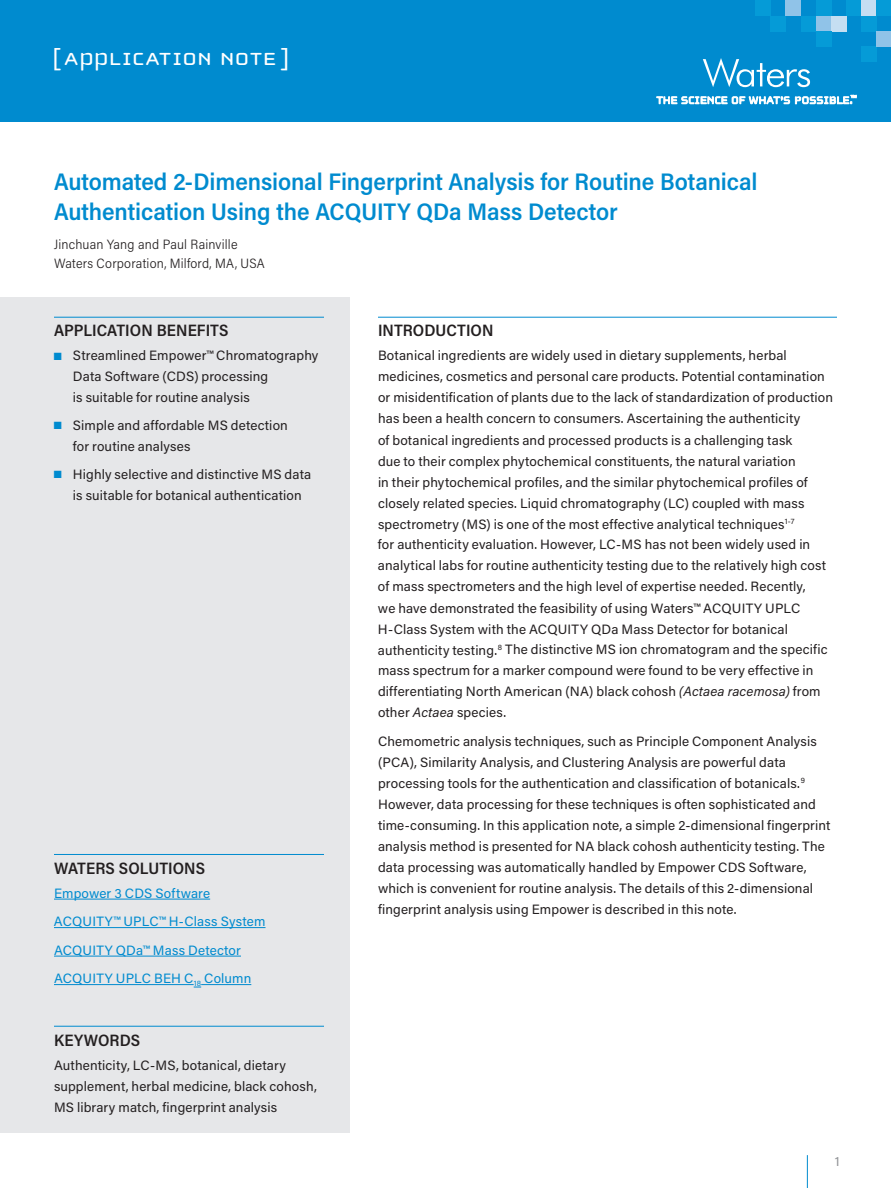
<style>
.page{position:relative;width:891px;height:1188px;background:#fff}
.page>*{position:absolute;margin:0;border:0;box-sizing:border-box;transform-origin:0 0}
.t1{font:25.5px "Cholla Unicase";letter-spacing:.01em;color:#fff;scale:1.1 1}
.t2{font:600 24px/30px "Acumin Pro Semi Cond";letter-spacing:-.005em;color:#008bcf}
.t3{font:600 16.5px "Acumin Pro Semi Cond";letter-spacing:.005em;color:#231f20}
.t4{font:13.5px/21px "Acumin Pro";letter-spacing:.01em;color:#231f20}
.t5{font:13.5px/28.5px "Acumin Pro";letter-spacing:.015em;color:#008bcf}
.t6{font:300 13.5px/19.5px "Acumin Pro Semi Cond";letter-spacing:.015em;color:#231f20}
.t7{font:13.5px "Acumin Pro";color:#939598}
.s1{color:#008bcf}
.s2{font-style:italic}
</style>
<div class="page">
<div style="left:0;top:0;width:891px;height:122px;background:#008bcf"></div>
<div style="left:755px;top:0;width:15px;height:16px;background:#059bd7"></div>
<div style="left:861px;top:47px;width:15px;height:15px;background:#059bd7"></div>
<div style="left:770px;top:16px;width:16px;height:15px;background:#059bd7"></div>
<div style="left:786px;top:0;width:15px;height:16px;background:#90c3e8"></div>
<div style="left:801px;top:16px;width:15px;height:15px;background:#059bd7"></div>
<div style="left:816px;top:16px;width:16px;height:15px;background:#90c3e8"></div>
<div style="left:832px;top:16px;width:15px;height:15px;background:#c5def2"></div>
<div style="left:816px;top:0;width:16px;height:16px;background:#059bd7"></div>
<div style="left:816px;top:31px;width:16px;height:16px;background:#059bd7"></div>
<div style="left:861px;top:0;width:15px;height:16px;background:#c5def2"></div>
<div style="left:847px;top:0;width:14px;height:16px;background:#059bd7"></div>
<div style="left:876px;top:0;width:15px;height:16px;background:#059bd7"></div>
<div style="left:861px;top:16px;width:15px;height:15px;background:#059bd7"></div>
<div style="left:876px;top:31px;width:15px;height:16px;background:#90c3e8"></div>
<svg style="left:657px;top:95px;width:199px;height:9px"></svg>
<svg style="left:703px;top:58px;width:107px;height:29px"></svg>
<hr style="left:807px;top:1155px;width:1px;height:33px;background:#008bcf">
<div style="left:0;top:298px;width:350px;height:835px;background:#e6e7e9"></div>
<hr style="left:54px;top:854px;width:270px;height:1px;background:#008bcf">
<hr style="left:54px;top:899px;width:156px;height:1px;background:#008bcf">
<hr style="left:54px;top:927px;width:212px;height:1px;background:#008bcf">
<hr style="left:54px;top:956px;width:187px;height:1px;background:#008bcf">
<hr style="left:54px;top:984px;width:140px;height:1px;background:#008bcf">
<hr style="left:201px;top:984px;width:50px;height:1px;background:#008bcf">
<hr style="left:54px;top:1026px;width:270px;height:1px;background:#008bcf">
<hr style="left:54px;top:317px;width:270px;height:1px;background:#008bcf">
<hr style="left:378px;top:317px;width:459px;height:1px;background:#008bcf">
<h1 class="t1" style="left:52px;top:46px;width:217px">[ APPLICATION NOTE ]</h1>
<h2 class="t2" style="left:54px;top:165px;width:705px">Automated 2-Dimensional Fingerprint Analysis for Routine Botanical<br>Authentication Using the ACQUITY QDa Mass Detector</h2>
<p class="t6" style="left:54px;top:234px;width:212px">Jinchuan Yang and Paul Rainville<br>Waters Corporation, Milford, MA, USA</p>
<p class="t3" style="left:54px;top:319px;width:176px">APPLICATION BENEFITS</p>
<p class="t4" style="left:73px;top:345px;width:247px;text-indent:-19px"><span class="s1">■</span> Streamlined Empower™ Chromatography<br>Data Software (CDS) processing<br>is suitable for routine analysis</p>
<p class="t4" style="left:73px;top:414px;width:217px;text-indent:-19px"><span class="s1">■</span> Simple and affordable MS detection for routine analyses</p>
<p class="t4" style="left:73px;top:463px;width:240px;text-indent:-19px"><span class="s1">■</span> Highly selective and distinctive MS data is suitable for botanical authentication</p>
<p class="t3" style="left:54px;top:856px;width:153px">WATERS SOLUTIONS</p>
<p class="t5" style="left:54px;top:878px;width:213px">Empower 3 CDS Software<br>ACQUITY™ UPLC™ H-Class System<br>ACQUITY QDa™ Mass Detector<br>ACQUITY UPLC BEH C<sub>18</sub> Column</p>
<p class="t3" style="left:54px;top:1028px;width:88px">KEYWORDS</p>
<p class="t4" style="left:54px;top:1054px;width:264px">Authenticity, LC-MS, botanical, dietary supplement, herbal medicine, black cohosh,<br>MS library match, fingerprint analysis</p>
<p class="t3" style="left:378px;top:319px;width:117px">INTRODUCTION</p>
<p class="t4" style="left:378px;top:345px;width:457px">Botanical ingredients are widely used in dietary supplements, herbal medicines, cosmetics and personal care products. Potential contamination or misidentification of plants due to the lack of standardization of production has been a health concern to consumers. Ascertaining the authenticity<br>of botanical ingredients and processed products is a challenging task<br>due to their complex phytochemical constituents, the natural variation<br>in their phytochemical profiles, and the similar phytochemical profiles of closely related species. Liquid chromatography (LC) coupled with mass spectrometry (MS) is one of the most effective analytical techniques<sup>1-7<br></sup>for authenticity evaluation. However, LC-MS has not been widely used in analytical labs for routine authenticity testing due to the relatively high cost of mass spectrometers and the high level of expertise needed. Recently,<br>we have demonstrated the feasibility of using Waters™ ACQUITY UPLC H-Class System with the ACQUITY QDa Mass Detector for botanical authenticity testing.<sup>8</sup> The distinctive MS ion chromatogram and the specific mass spectrum for a marker compound were found to be very effective in differentiating North American (NA) black cohosh <span class="s2">(Actaea racemosa)</span> from other <span class="s2">Actaea</span> species.</p>
<p class="t4" style="left:378px;top:730px;width:454px">Chemometric analysis techniques, such as Principle Component Analysis (PCA), Similarity Analysis, and Clustering Analysis are powerful data processing tools for the authentication and classification of botanicals.<sup>9<br></sup>However, data processing for these techniques is often sophisticated and time-consuming. In this application note, a simple 2-dimensional fingerprint analysis method is presented for NA black cohosh authenticity testing. The data processing was automatically handled by Empower CDS Software, which is convenient for routine analysis. The details of this 2-dimensional fingerprint analysis using Empower is described in this note.</p>
<p class="t7" style="left:835px;top:1151px;width:6px">1</p>
</div>
